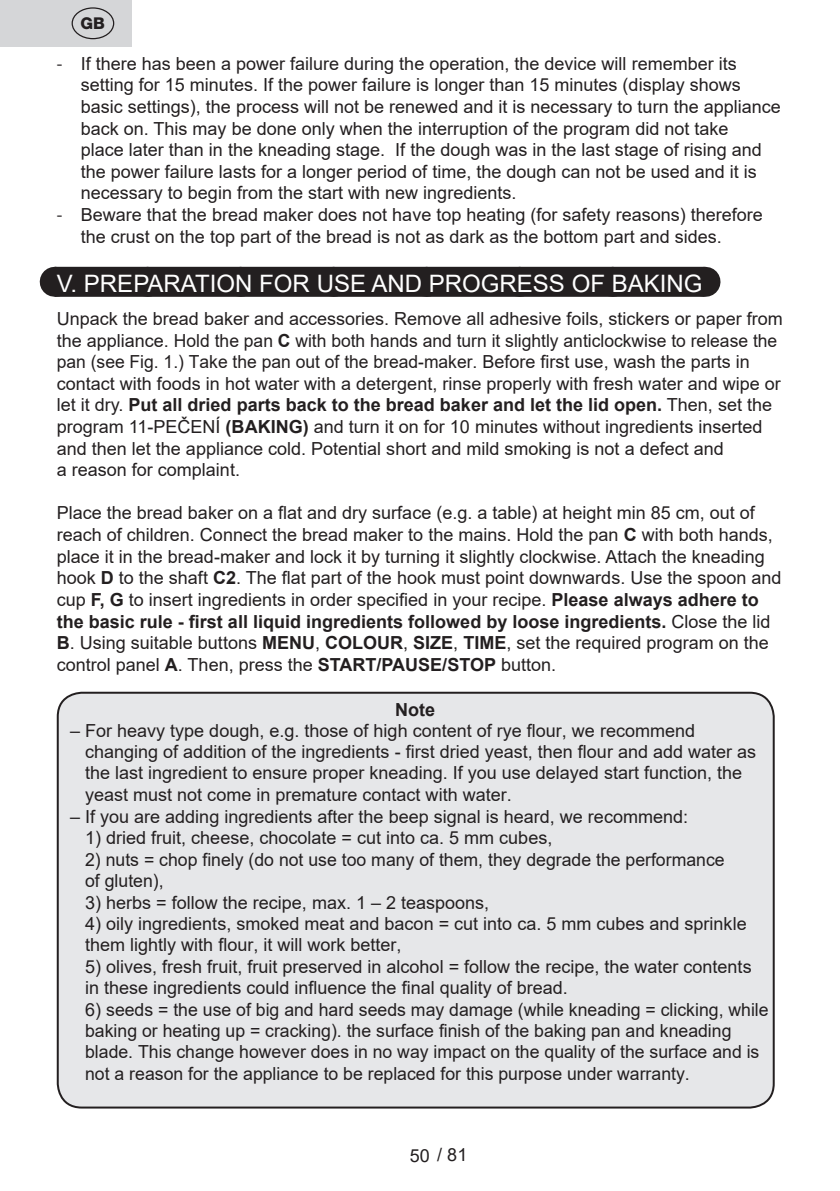
<style>
.page{position:relative;width:840px;height:1191px;background:#fff}
.page>*{position:absolute;margin:0;border:0;box-sizing:border-box;transform-origin:0 0}
.t1{font:24px "Arial";color:#fff}
.t2{font:18px/21.6px "Arial";color:#231f20}
.t3{font:700 18px "Arial";color:#231f20}
.t4{font:800 16.2px "Helvetica Neue OT";color:#231f20}
.s1{font-family:"Myriad Pro"}
.s2{font-weight:700}
</style>
<div class="page">
<div style="left:0;top:0;width:131px;height:47px;background:#d5d6d8"></div>
<div style="left:72px;top:7px;width:42px;height:32px;border:1px solid #231f20;border-radius:50%"></div>
<div style="left:55px;top:267px;width:649px;height:30px;background:#231f20"></div>
<svg style="left:148px;top:296px;width:509px;height:1px"></svg>
<hr style="left:704px;top:267px;width:1px;height:30px;background:#231f20">
<div style="left:58px;top:692px;width:715px;height:415px;background:#e6e7e9;border-radius:24px"></div>
<div style="left:57px;top:691px;width:717px;height:417px;border:2px solid #231f20;border-radius:24px"></div>
<p class="t4" style="left:81px;top:14px;width:26px">GB</p>
<p class="t2" style="left:81px;top:53px;width:701px;text-indent:-24px"><span class="s1">-</span> If there has been a power failure during the operation, the device will remember its setting for 15 minutes. If the power failure is longer than 15 minutes (display shows basic settings), the process will not be renewed and it is necessary to turn the appliance back on. This may be done only when the interruption of the program did not take<br>place later than in the kneading stage. If the dough was in the last stage of rising and the power failure lasts for a longer period of time, the dough can not be used and it is necessary to begin from the start with new ingredients.</p>
<p class="t2" style="left:81px;top:204px;width:683px;text-indent:-24px"><span class="s1">-</span> Beware that the bread maker does not have top heating (for safety reasons) therefore the crust on the top part of the bread is not as dark as the bottom part and sides.</p>
<h1 class="t1" style="left:57px;top:267px;width:647px">V. PREPARATION FOR USE AND PROGRESS OF BAKING</h1>
<p class="t2" style="left:57px;top:308px;width:727px">Unpack the bread baker and accessories. Remove all adhesive foils, stickers or paper from the appliance. Hold the pan <span class="s2">C</span> with both hands and turn it slightly anticlockwise to release the pan (see Fig. 1.) Take the pan out of the bread-maker. Before first use, wash the parts in contact with foods in hot water with a detergent, rinse properly with fresh water and wipe or let it dry. <span class="s2">Put all dried parts back to the bread baker and let the lid open.</span> Then, set the program 11-PEČENÍ <span class="s2">(BAKING)</span> and turn it on for 10 minutes without ingredients inserted and then let the appliance cold. Potential short and mild smoking is not a defect and<br>a reason for complaint.</p>
<p class="t2" style="left:57px;top:502px;width:726px">Place the bread baker on a flat and dry surface (e.g. a table) at height min 85 cm, out of reach of children. Connect the bread maker to the mains. Hold the pan <span class="s2">C</span> with both hands, place it in the bread-maker and lock it by turning it slightly clockwise. Attach the kneading hook <span class="s2">D</span> to the shaft <span class="s2">C2</span>. The flat part of the hook must point downwards. Use the spoon and cup <span class="s2">F, G</span> to insert ingredients in order specified in your recipe. <span class="s2">Please always adhere to the basic rule - first all liquid ingredients followed by loose ingredients.</span> Close the lid <span class="s2">B</span>. Using suitable buttons <span class="s2">MENU</span>, <span class="s2">COLOUR</span>, <span class="s2">SIZE</span>, <span class="s2">TIME</span>, set the required program on the control panel <span class="s2">A</span>. Then, press the <span class="s2">START/PAUSE/STOP</span> button.</p>
<p class="t3" style="left:395px;top:697px;width:41px">Note</p>
<p class="t2" style="left:85px;top:719px;width:672px;text-indent:-15px">– For heavy type dough, e.g. those of high content of rye flour, we recommend changing of addition of the ingredients - first dried yeast, then flour and add water as the last ingredient to ensure proper kneading. If you use delayed start function, the yeast must not come in premature contact with water.</p>
<p class="t2" style="left:70px;top:805px;width:619px">– If you are adding ingredients after the beep signal is heard, we recommend:</p>
<p class="t2" style="left:85px;top:827px;width:468px">1) dried fruit, cheese, chocolate = cut into ca. 5 mm cubes,</p>
<p class="t2" style="left:85px;top:848px;width:640px">2) nuts = chop finely (do not use too many of them, they degrade the performance of gluten),</p>
<p class="t2" style="left:85px;top:891px;width:405px">3) herbs = follow the recipe, max. 1 – 2 teaspoons,</p>
<p class="t2" style="left:85px;top:912px;width:662px">4) oily ingredients, smoked meat and bacon = cut into ca. 5 mm cubes and sprinkle them lightly with flour, it will work better,</p>
<p class="t2" style="left:85px;top:955px;width:667px">5) olives, fresh fruit, fruit preserved in alcohol = follow the recipe, the water contents in these ingredients could influence the final quality of bread.</p>
<p class="t2" style="left:85px;top:998px;width:684px">6) seeds = the use of big and hard seeds may damage (while kneading = clicking, while baking or heating up = cracking). the surface finish of the baking pan and kneading blade. This change however does in no way impact on the quality of the surface and is not a reason for the appliance to be replaced for this purpose under warranty.</p>
<p class="t2" style="left:410px;top:1143px;width:59px">50 / 81</p>
</div>
